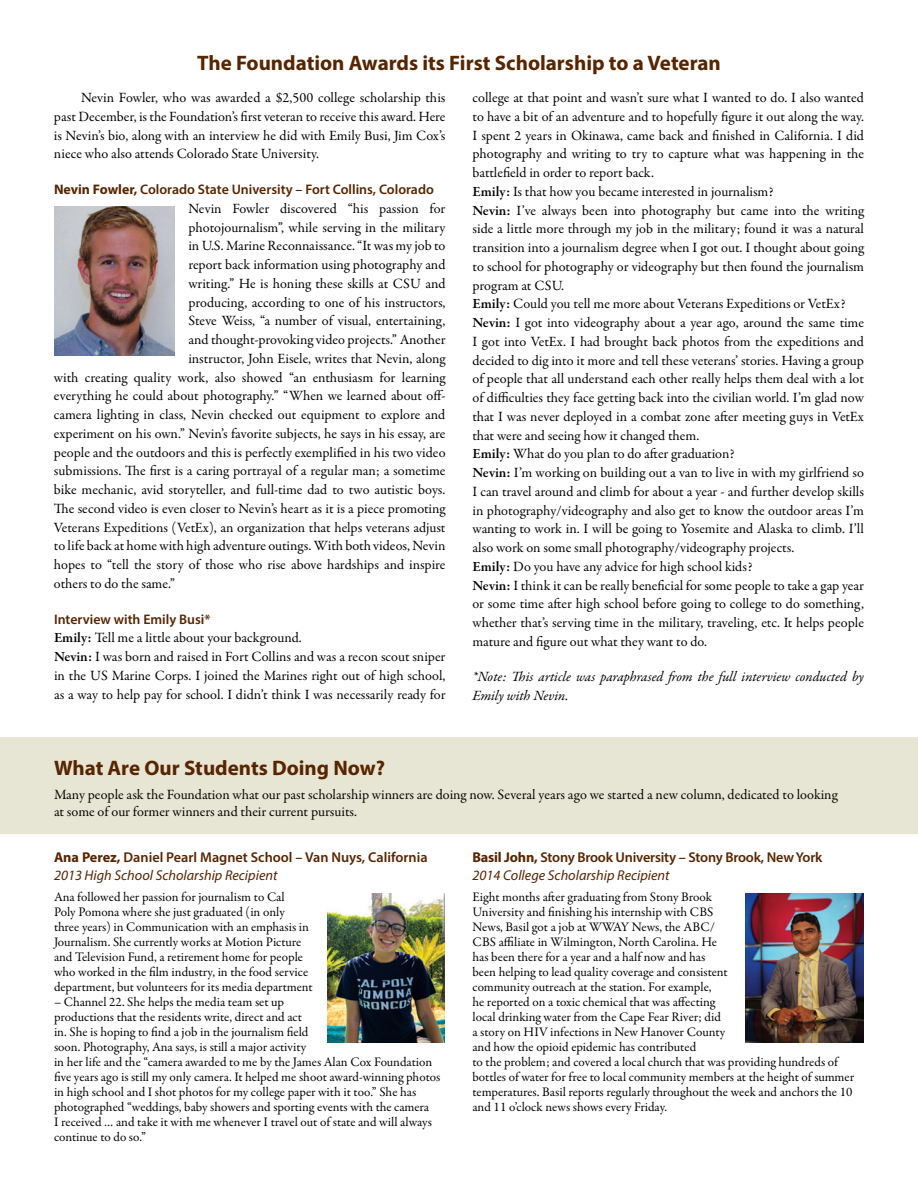
<style>
.page{position:relative;width:918px;height:1188px;background:#fff}
.page>*{position:absolute;margin:0;border:0;box-sizing:border-box;transform-origin:0 0}
.t1{font:700 21px "Myriad Pro";color:#572500}
.t2{font:14.25px/18.8px "Garamond Premr Pro";color:#040503}
.t3{font:600 14.25px/18px "Myriad Pro";letter-spacing:-.01em;color:#572500}
.t4{font:italic 14.25px/18.8px "Garamond Premr Pro";color:#040503}
.t5{font:600 13.8px "Myriad Pro";color:#572500}
.t6{font:13.2px/15px "Garamond Premr Pro";letter-spacing:-.005em;color:#040503}
.s1{font-weight:700}
.s2{font-weight:600}
.s3{font-weight:400;font-style:italic}
</style>
<div class="page">
<div style="left:0;top:737px;width:918px;height:97px;background:#e7e5d4"></div>
<img style="left:54px;top:206px;width:121px;height:150px">
<img style="left:327px;top:893px;width:118px;height:149px">
<img style="left:746px;top:893px;width:117px;height:149px">
<h1 class="t1" style="left:197px;top:49px;width:525px">The Foundation Awards its First Scholarship to a Veteran</h1>
<p class="t2" style="left:54px;top:88px;width:393px;text-align:justify;text-indent:27px">Nevin Fowler, who was awarded a $2,500 college scholarship this past December, is the Foundation’s first veteran to receive this award. Here is Nevin’s bio, along with an interview he did with Emily Busi, Jim Cox’s niece who also attends Colorado State University.</p>
<p class="t5" style="left:54px;top:181px;width:381px"><span class="s1">Nevin Fowler,</span> Colorado State University – Fort Collins, Colorado</p>
<p class="t2" style="left:188px;top:199px;width:259px">Nevin Fowler discovered “his passion for</p>
<p class="t2" style="left:188px;top:218px;width:259px">photojournalism”, while serving in the military</p>
<p class="t2" style="left:188px;top:237px;width:259px">in U.S. Marine Reconnaissance. “It was my job to</p>
<p class="t2" style="left:188px;top:256px;width:259px">report back information using photography and</p>
<p class="t2" style="left:188px;top:274px;width:259px">writing.” He is honing these skills at CSU and</p>
<p class="t2" style="left:188px;top:293px;width:259px">producing, according to one of his instructors,</p>
<p class="t2" style="left:188px;top:312px;width:259px">Steve Weiss, “a number of visual, entertaining,</p>
<p class="t2" style="left:188px;top:331px;width:259px">and thought-provoking video projects.” Another</p>
<p class="t2" style="left:188px;top:349px;width:259px">instructor, John Eisele, writes that Nevin, along</p>
<p class="t2" style="left:54px;top:368px;width:393px">with creating quality work, also showed “an enthusiasm for learning</p>
<p class="t2" style="left:54px;top:387px;width:393px">everything he could about photography.” “When we learned about off-</p>
<p class="t2" style="left:54px;top:406px;width:393px">camera lighting in class, Nevin checked out equipment to explore and</p>
<p class="t2" style="left:54px;top:424px;width:393px">experiment on his own.” Nevin’s favorite subjects, he says in his essay, are</p>
<p class="t2" style="left:54px;top:443px;width:393px">people and the outdoors and this is perfectly exemplified in his two video</p>
<p class="t2" style="left:54px;top:462px;width:393px">submissions. The first is a caring portrayal of a regular man; a sometime</p>
<p class="t2" style="left:54px;top:481px;width:393px">bike mechanic, avid storyteller, and full-time dad to two autistic boys.</p>
<p class="t2" style="left:54px;top:499px;width:393px">The second video is even closer to Nevin’s heart as it is a piece promoting</p>
<p class="t2" style="left:54px;top:518px;width:393px">Veterans Expeditions (VetEx), an organization that helps veterans adjust</p>
<p class="t2" style="left:54px;top:537px;width:393px">to life back at home with high adventure outings. With both videos, Nevin</p>
<p class="t2" style="left:54px;top:556px;width:393px">hopes to “tell the story of those who rise above hardships and inspire</p>
<p class="t2" style="left:54px;top:574px;width:123px">others to do the same.”</p>
<p class="t5" style="left:54px;top:610px;width:158px">Interview with Emily Busi*</p>
<p class="t2" style="left:54px;top:629px;width:393px"><span class="s2">Emily:</span> Tell me a little about your background.<br><span class="s2">Nevin:</span> I was born and raised in Fort Collins and was a recon scout sniper in the US Marine Corps. I joined the Marines right out of high school, as a way to help pay for school. I didn’t think I was necessarily ready for</p>
<p class="t2" style="left:472px;top:88px;width:393px">college at that point and wasn’t sure what I wanted to do. I also wanted to have a bit of an adventure and to hopefully figure it out along the way.<br>I spent 2 years in Okinawa, came back and finished in California. I did photography and writing to try to capture what was happening in the battlefield in order to report back.<br><span class="s2">Emily:</span> Is that how you became interested in journalism?<br><span class="s2">Nevin:</span> I’ve always been into photography but came into the writing side a little more through my job in the military; found it was a natural transition into a journalism degree when I got out. I thought about going to school for photography or videography but then found the journalism program at CSU.<br><span class="s2">Emily:</span> Could you tell me more about Veterans Expeditions or VetEx?<br><span class="s2">Nevin:</span> I got into videography about a year ago, around the same time I got into VetEx. I had brought back photos from the expeditions and decided to dig into it more and tell these veterans’ stories. Having a group of people that all understand each other really helps them deal with a lot of difficulties they face getting back into the civilian world. I’m glad now that I was never deployed in a combat zone after meeting guys in VetEx that were and seeing how it changed them.<br><span class="s2">Emily:</span> What do you plan to do after graduation?<br><span class="s2">Nevin:</span> I’m working on building out a van to live in with my girlfriend so I can travel around and climb for about a year - and further develop skills in photography/videography and also get to know the outdoor areas I’m wanting to work in. I will be going to Yosemite and Alaska to climb. I’ll also work on some small photography/videography projects.<br><span class="s2">Emily:</span> Do you have any advice for high school kids?<br><span class="s2">Nevin:</span> I think it can be really beneficial for some people to take a gap year or some time after high school before going to college to do something, whether that’s serving time in the military, traveling, etc. It helps people mature and figure out what they want to do.</p>
<p class="t4" style="left:472px;top:668px;width:393px">*Note: This article was paraphrased from the full interview conducted by<br>Emily with Nevin.</p>
<h1 class="t1" style="left:54px;top:754px;width:333px">What Are Our Students Doing Now?</h1>
<p class="t2" style="left:54px;top:786px;width:785px;line-height:17.1px">Many people ask the Foundation what our past scholarship winners are doing now. Several years ago we started a new column, dedicated to looking at some of our former winners and their current pursuits.</p>
<p class="t3" style="left:54px;top:848px;width:375px"><span class="s1">Ana Perez,</span> Daniel Pearl Magnet School – Van Nuys, California<br><span class="s3">2013 High School Scholarship Recipient</span></p>
<p class="t6" style="left:54px;top:890px;width:260px">Ana followed her passion for journalism to Cal<br>Poly Pomona where she just graduated (in only three years) in Communication with an emphasis in Journalism. She currently works at Motion Picture and Television Fund, a retirement home for people who worked in the film industry, in the food service department, but volunteers for its media department</p>
<p class="t6" style="left:54px;top:995px;width:388px">– Channel 22. She helps the media team set up<br>productions that the residents write, direct and act<br>in. She is hoping to find a job in the journalism field<br>soon. Photography, Ana says, is still a major activity<br>in her life and the “camera awarded to me by the James Alan Cox Foundation five years ago is still my only camera. It helped me shoot award-winning photos in high school and I shot photos for my college paper with it too.” She has photographed “weddings, baby showers and sporting events with the camera<br>I received … and take it with me whenever I travel out of state and will always continue to do so.”</p>
<p class="t3" style="left:472px;top:848px;width:352px"><span class="s1">Basil John,</span> Stony Brook University – Stony Brook, New York<br><span class="s3">2014 College Scholarship Recipient</span></p>
<p class="t6" style="left:472px;top:890px;width:383px">Eight months after graduating from Stony Brook<br>University and finishing his internship with CBS<br>News, Basil got a job at WWAY News, the ABC/<br>CBS affiliate in Wilmington, North Carolina. He<br>has been there for a year and a half now and has<br>been helping to lead quality coverage and consistent<br>community outreach at the station. For example,<br>he reported on a toxic chemical that was affecting<br>local drinking water from the Cape Fear River; did<br>a story on HIV infections in New Hanover County<br>and how the opioid epidemic has contributed<br>to the problem; and covered a local church that was providing hundreds of bottles of water for free to local community members at the height of summer temperatures. Basil reports regularly throughout the week and anchors the 10 and 11 o’clock news shows every Friday.</p>
</div>
